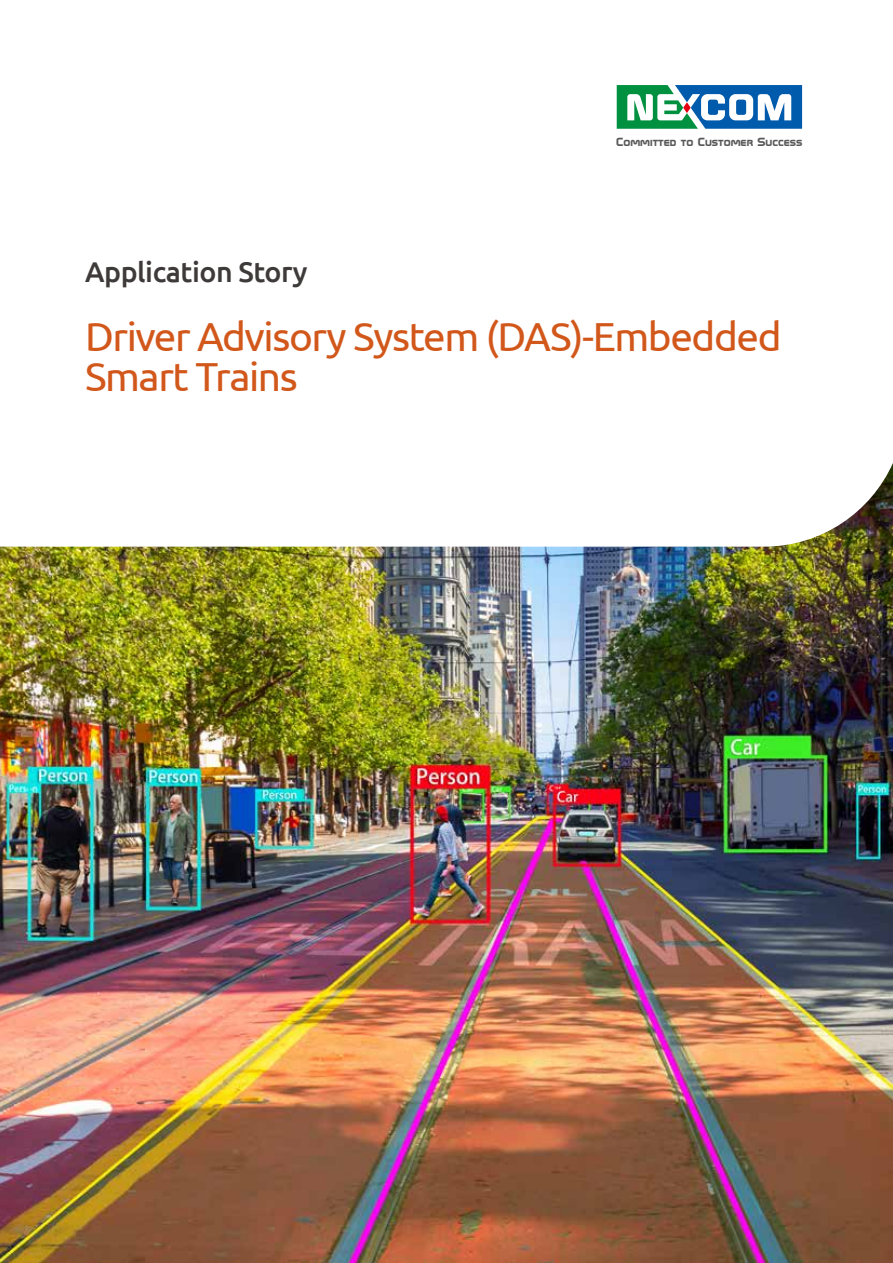
<style>
.page{position:relative;width:893px;height:1263px;background:#fff}
.page>*{position:absolute;margin:0;border:0;box-sizing:border-box;transform-origin:0 0}
.t1{font:40.5px "Ubuntu";letter-spacing:-.035em;color:#d2571a}
.t2{font:500 28.5px "Ubuntu";letter-spacing:-.015em;color:#3e3a39}
.t3{font:700 12px "Space BT";color:#595757}
</style>
<div class="page">
<img style="left:0;top:463px;width:893px;height:800px">
<svg style="left:617px;top:85px;width:185px;height:44px"></svg>
<p class="t3" style="left:616px;top:134px;width:188px">Committed to Customer Success</p>
<p class="t2" style="left:85px;top:254px;width:224px">Application Story</p>
<p class="t1" style="left:85px;top:312px;width:698px">Driver Advisory System (DAS)-Embedded</p>
<p class="t1" style="left:85px;top:352px;width:214px">Smart Trains</p>
</div>
